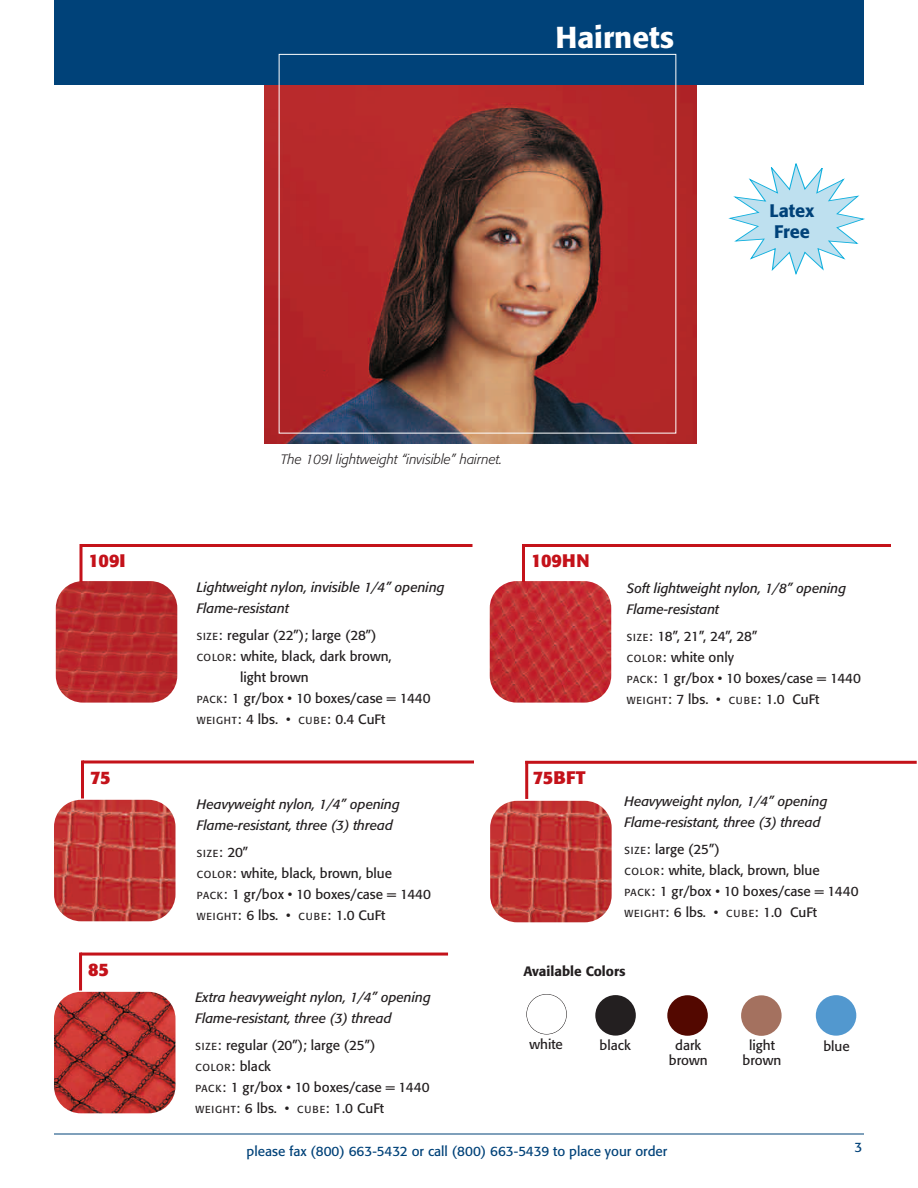
<style>
.page{position:relative;width:918px;height:1188px;background:#fff}
.page>*{position:absolute;margin:0;border:0;box-sizing:border-box;transform-origin:0 0}
.t1{font:500 30px "Formata";color:#fff}
.t2{font:700 18px "Formata";color:#c4121a}
.t3{font:500 18px/21px "Formata";color:#004279}
.t4{font:13.5px/21px "Formata";color:#231f20}
.t5{font:italic 13.5px/21px "Formata";color:#231f20}
.t6{font:13.5px "Formata";color:#004279}
.t7{font:italic 300 13.5px "Formata";color:#231f20}
.t8{font:500 13.5px "Formata";color:#231f20}
.t9{font:10.2px "Formata";color:#231f20}
.s1{font-size:10.2px}
.s2{font-size:13.5px}
</style>
<div class="page">
<hr style="left:54px;top:1134px;width:810px;height:1px;background:#004279">
<img style="left:265px;top:85px;width:432px;height:359px">
<img style="left:56px;top:581px;width:121px;height:122px;border-radius:27px">
<img style="left:490px;top:581px;width:121px;height:122px;border-radius:27px">
<img style="left:54px;top:800px;width:122px;height:121px;border-radius:27px">
<img style="left:54px;top:992px;width:122px;height:121px;border-radius:27px">
<div style="left:54px;top:0;width:810px;height:85px;background:#004279"></div>
<hr style="left:81px;top:544px;width:391px;height:3px;background:#c4121a">
<hr style="left:79px;top:544px;width:3px;height:38px;background:#c4121a">
<hr style="left:524px;top:544px;width:367px;height:3px;background:#c4121a">
<hr style="left:522px;top:544px;width:3px;height:38px;background:#c4121a">
<hr style="left:81px;top:953px;width:367px;height:3px;background:#c4121a">
<hr style="left:79px;top:953px;width:3px;height:38px;background:#c4121a">
<hr style="left:82px;top:760px;width:392px;height:3px;background:#c4121a">
<hr style="left:81px;top:760px;width:3px;height:38px;background:#c4121a">
<hr style="left:525px;top:761px;width:392px;height:3px;background:#c4121a">
<hr style="left:525px;top:761px;width:3px;height:38px;background:#c4121a">
<div style="left:595px;top:995px;width:41px;height:41px;background:#231f20;border-radius:50%"></div>
<div style="left:667px;top:995px;width:41px;height:41px;background:#530800;border-radius:50%"></div>
<div style="left:816px;top:995px;width:40px;height:41px;background:#5298cf;border-radius:50%"></div>
<div style="left:741px;top:995px;width:41px;height:41px;background:#a4715f;border-radius:50%"></div>
<svg style="left:730px;top:163px;width:134px;height:111px"></svg>
<img style="left:490px;top:801px;width:122px;height:121px;border-radius:27px">
<div style="left:526px;top:994px;width:41px;height:41px;border:1px solid #231f20;border-radius:50%"></div>
<h1 class="t1" style="left:556px;top:24px;width:120px">Hairnets</h1>
<p class="t7" style="left:281px;top:454px;width:223px">The 109I lightweight “invisible” hairnet.</p>
<h2 class="t2" style="left:88px;top:553px;width:39px">109I</h2>
<h2 class="t2" style="left:531px;top:553px;width:60px">109HN</h2>
<h2 class="t3" style="left:770px;top:201px;width:46px">Latex<br>Free</h2>
<p class="t5" style="left:197px;top:578px;width:250px">Lightweight nylon, invisible 1/4” opening<br>Flame-resistant</p>
<p class="t4" style="left:197px;top:626px;width:181px"><span class="s1">SIZE</span>: regular (22”); large (28”)</p>
<p class="t4" style="left:197px;top:647px;width:196px"><span class="s1">COLOR</span>: white, black, dark brown,</p>
<p class="t4" style="left:240px;top:668px;width:70px">light brown</p>
<p class="t4" style="left:197px;top:689px;width:235px"><span class="s1">PACK</span>: 1 gr/box • 10 boxes/case = 1440</p>
<p class="t4" style="left:197px;top:710px;width:190px"><span class="s1">WEIGHT</span>: 4 lbs. • <span class="s1">CUBE</span>: 0.4 CuFt</p>
<h2 class="t2" style="left:90px;top:770px;width:22px">75</h2>
<h2 class="t2" style="left:533px;top:770px;width:54px">75BFT</h2>
<p class="t5" style="left:197px;top:795px;width:205px">Heavyweight nylon, 1/4” opening<br>Flame-resistant, three (3) thread</p>
<p class="t9" style="left:197px;top:849px;width:53px">SIZE<span class="s2">: 20”</span></p>
<p class="t4" style="left:197px;top:864px;width:235px"><span class="s1">COLOR</span>: white, black, brown, blue<br><span class="s1">PACK</span>: 1 gr/box • 10 boxes/case = 1440<br><span class="s1">WEIGHT</span>: 6 lbs. • <span class="s1">CUBE</span>: 1.0 CuFt</p>
<p class="t5" style="left:627px;top:579px;width:221px">Soft lightweight nylon, 1/8” opening<br>Flame-resistant</p>
<p class="t4" style="left:627px;top:627px;width:235px"><span class="s1">SIZE</span>: 18”, 21”, 24”, 28”<br><span class="s1">COLOR</span>: white only<br><span class="s1">PACK</span>: 1 gr/box • 10 boxes/case = 1440<br><span class="s1">WEIGHT</span>: 7 lbs. • <span class="s1">CUBE</span>: 1.0 CuFt</p>
<p class="t5" style="left:625px;top:792px;width:205px">Heavyweight nylon, 1/4” opening<br>Flame-resistant, three (3) thread</p>
<p class="t4" style="left:625px;top:840px;width:235px"><span class="s1">SIZE</span>: large (25”)<br><span class="s1">COLOR</span>: white, black, brown, blue<br><span class="s1">PACK</span>: 1 gr/box • 10 boxes/case = 1440<br><span class="s1">WEIGHT</span>: 6 lbs. • <span class="s1">CUBE</span>: 1.0 CuFt</p>
<h2 class="t2" style="left:88px;top:962px;width:22px">85</h2>
<p class="t5" style="left:196px;top:988px;width:237px">Extra heavyweight nylon, 1/4” opening<br>Flame-resistant, three (3) thread</p>
<p class="t4" style="left:196px;top:1036px;width:235px"><span class="s1">SIZE</span>: regular (20”); large (25”)<br><span class="s1">COLOR</span>: black<br><span class="s1">PACK</span>: 1 gr/box • 10 boxes/case = 1440<br><span class="s1">WEIGHT</span>: 6 lbs. • <span class="s1">CUBE</span>: 1.0 CuFt</p>
<p class="t8" style="left:524px;top:965px;width:104px">Available Colors</p>
<p class="t4" style="left:529px;top:1035px;width:35px">white</p>
<p class="t4" style="left:600px;top:1036px;width:33px">black</p>
<p class="t4" style="left:669px;top:1039px;width:40px;line-height:15px;text-align:center">dark brown</p>
<p class="t4" style="left:749px;top:1036px;width:27px">light</p>
<p class="t4" style="left:823px;top:1036px;width:28px">blue</p>
<p class="t4" style="left:743px;top:1051px;width:40px">brown</p>
<p class="t6" style="left:247px;top:1145px;width:422px">please fax (800) 663-5432 or call (800) 663-5439 to place your order</p>
<p class="t6" style="left:855px;top:1142px;width:9px">3</p>
</div>
